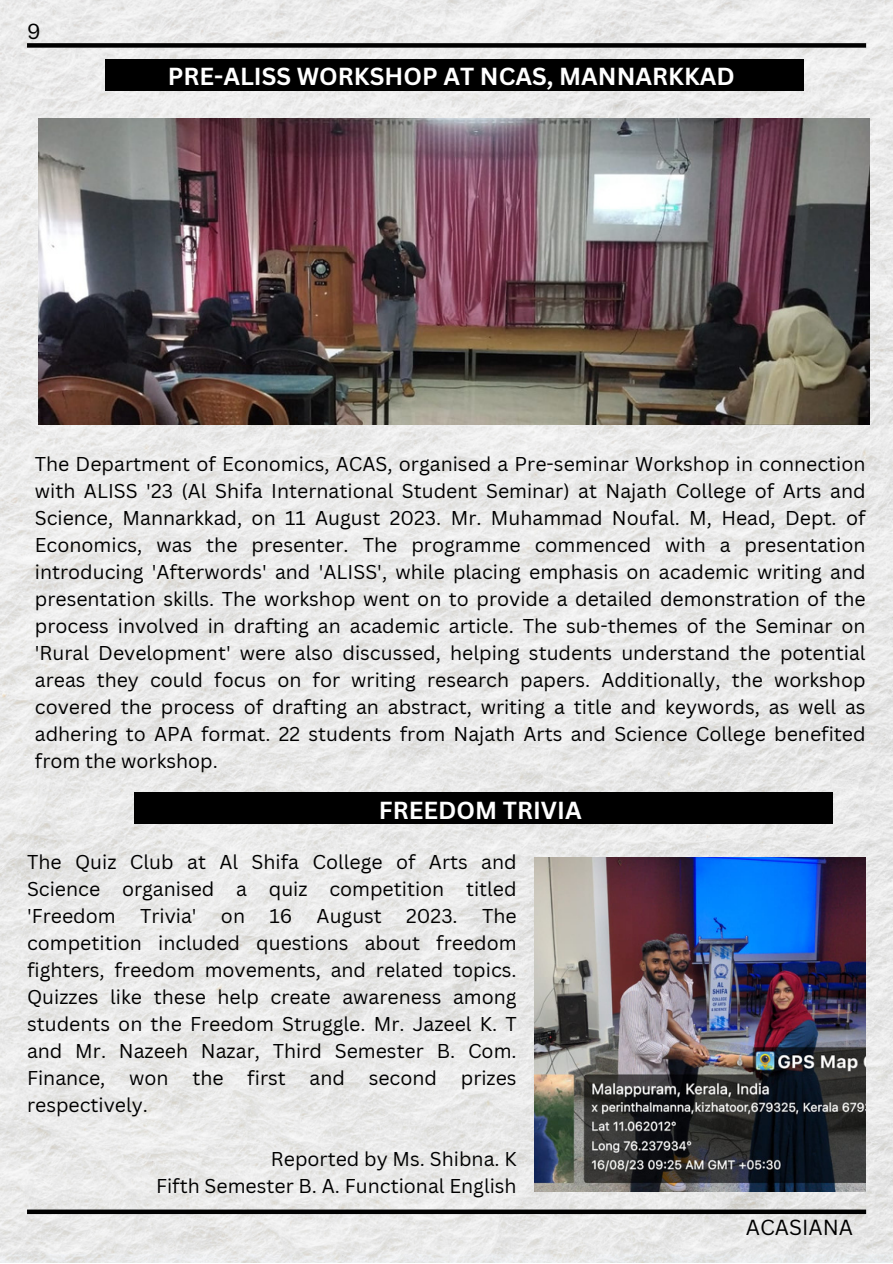
<style>
.page{position:relative;width:893px;height:1264px;background:#fff}
.page>*{position:absolute;margin:0;border:0;box-sizing:border-box;transform-origin:0 0}
.t1{font:700 24px "Canva Sans";color:#fff}
.t2{font:21.15px "Canva Sans";color:#000}
.t3{font:19.5px/27px "Canva Sans";color:#000;text-align:justify}
</style>
<div class="page">
<img style="left:0;top:0;width:892px;height:1262px">
<div style="left:27px;top:43px;width:839px;height:5px;background:#000"></div>
<svg style="left:27px;top:1209px;width:839px;height:4px;background:#202020"></svg>
<div style="left:134px;top:792px;width:698px;height:32px;background:#000"></div>
<div style="left:105px;top:59px;width:698px;height:32px;background:#000"></div>
<img style="left:39px;top:119px;width:830px;height:306px">
<img style="left:534px;top:857px;width:331px;height:334px">
<p class="t2" style="left:27px;top:16px;width:15px">9</p>
<p class="t1" style="left:168px;top:60px;width:568px">PRE-ALISS WORKSHOP AT NCAS, MANNARKKAD</p>
<p class="t3" style="left:35px;top:450px;width:832px">The Department of Economics, ACAS, organised a Pre-seminar Workshop in connection with ALISS '23 (Al Shifa International Student Seminar) at Najath College of Arts and Science, Mannarkkad, on 11 August 2023. Mr. Muhammad Noufal. M, Head, Dept. of Economics, was the presenter. The programme commenced with a presentation introducing 'Afterwords' and 'ALISS', while placing emphasis on academic writing and presentation skills. The workshop went on to provide a detailed demonstration of the process involved in drafting an academic article. The sub-themes of the Seminar on 'Rural Development' were also discussed, helping students understand the potential areas they could focus on for writing research papers. Additionally, the workshop covered the process of drafting an abstract, writing a title and keywords, as well as adhering to APA format. 22 students from Najath Arts and Science College benefited from the workshop.</p>
<p class="t1" style="left:379px;top:793px;width:204px">FREEDOM TRIVIA</p>
<p class="t3" style="left:27px;top:847px;width:491px">The Quiz Club at Al Shifa College of Arts and Science organised a quiz competition titled 'Freedom Trivia' on 16 August 2023. The competition included questions about freedom fighters, freedom movements, and related topics.<br>Quizzes like these help create awareness among students on the Freedom Struggle. Mr. Jazeel K. T and Mr. Nazeeh Nazar, Third Semester B. Com.<br>Finance, won the first and second prizes respectively.</p>
<p class="t3" style="left:271px;top:1144px;width:247px">Reported by Ms. Shibna. K</p>
<p class="t3" style="left:156px;top:1171px;width:362px">Fifth Semester B. A. Functional English</p>
<p class="t2" style="left:745px;top:1212px;width:109px">ACASIANA</p>
</div>
